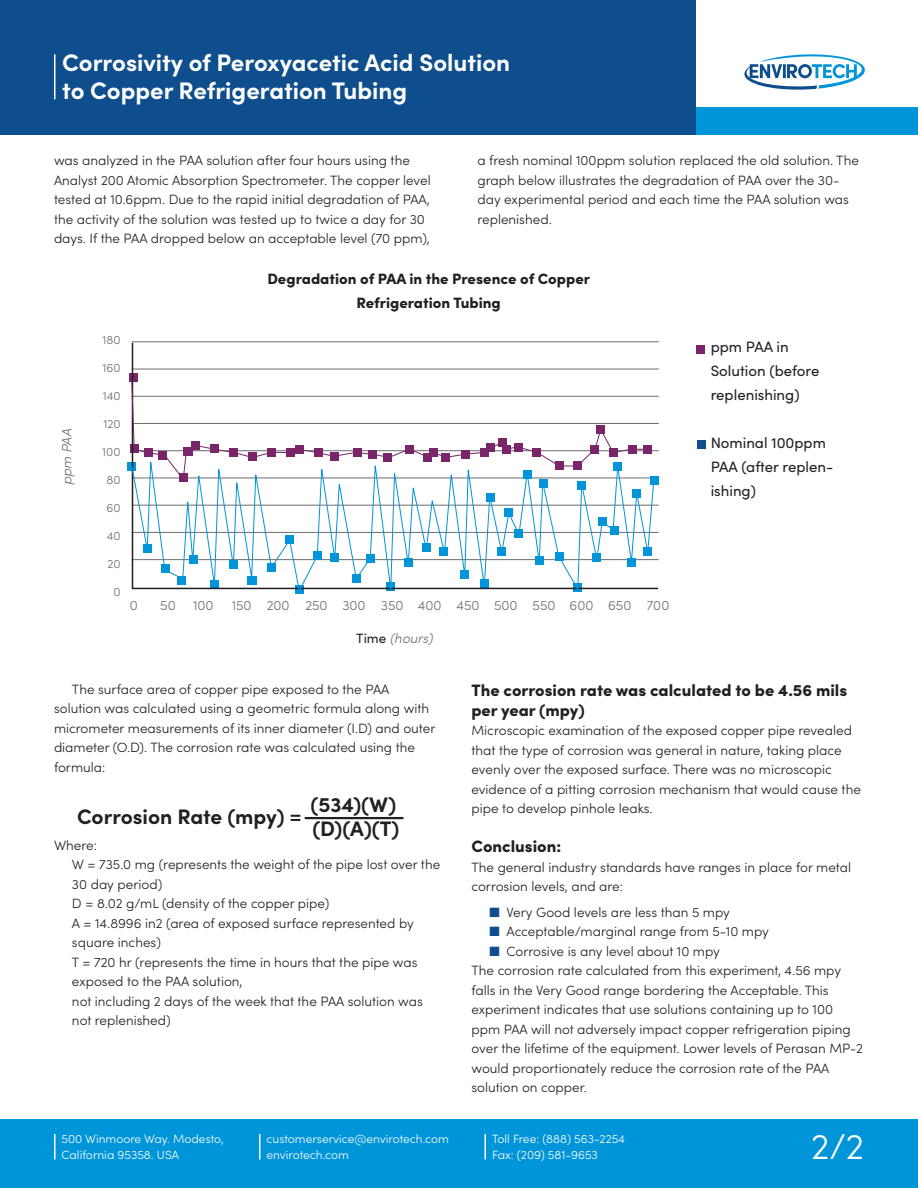
<style>
.page{position:relative;width:918px;height:1188px;background:#fff}
.page>*{position:absolute;margin:0;border:0;box-sizing:border-box;transform-origin:0 0}
.t1{font:300 36px "Sofia Pro";color:#fff}
.t2{font:700 24px/28.8px "Sofia Pro";color:#fff}
.t3{font:700 21px/23.5px "Sofia Pro";color:#231f20}
.t4{font:900 16.5px/19.5px "Sofia Pro";color:#231f20}
.t5{font:15px/24px "Sofia Pro";color:#231f20}
.t6{font:900 15px/24px "Sofia Pro";color:#231f20;text-align:center}
.t7{font:300 13.5px/19.5px "Sofia Pro";color:#231f20}
.t8{font:300 13.5px "Sofia Pro";color:#6c6d70}
.t9{font:italic 300 13.5px "Sofia Pro";color:#6c6d70}
.t10{font:300 12px/16.5px "Sofia Pro";color:#fff}
.t11{font:300 12px "Sofia Pro";color:#6c6d70}
.s1{font-weight:400;font-style:normal;color:#231f20}
.s2{color:#0f4e8c}
</style>
<div class="page">
<div style="left:0;top:1119px;width:918px;height:69px;background:#0095d9"></div>
<hr style="left:54px;top:1134px;width:2px;height:26px;background:#fff">
<hr style="left:259px;top:1134px;width:2px;height:26px;background:#fff">
<hr style="left:484px;top:1134px;width:2px;height:26px;background:#fff">
<div style="left:0;top:0;width:696px;height:135px;background:#0f4e8c"></div>
<div style="left:696px;top:107px;width:222px;height:28px;background:#0095d9"></div>
<svg style="left:744px;top:54px;width:121px;height:36px"></svg>
<hr style="left:54px;top:54px;width:2px;height:45px;background:#fff">
<div style="left:127px;top:462px;width:9px;height:9px;background:#0095d9"></div>
<div style="left:130px;top:444px;width:9px;height:9px;background:#782669"></div>
<div style="left:129px;top:373px;width:9px;height:9px;background:#782669"></div>
<div style="left:696px;top:345px;width:9px;height:9px;background:#782669"></div>
<div style="left:697px;top:440px;width:9px;height:9px;background:#0f4e8c"></div>
<svg style="left:131px;top:341px;width:528px;height:249px"></svg>
<svg style="left:131px;top:451px;width:524px;height:143px"></svg>
<svg style="left:131px;top:379px;width:519px;height:103px"></svg>
<div style="left:613px;top:462px;width:9px;height:9px;background:#0095d9"></div>
<hr style="left:305px;top:817px;width:98px;height:2px;background:#231f20">
<h2 class="t2" style="left:62px;top:46px;width:449px">Corrosivity of Peroxyacetic Acid Solution to Copper Refrigeration Tubing</h2>
<p class="t7" style="left:54px;top:150px;width:378px">was analyzed in the PAA solution after four hours using the Analyst 200 Atomic Absorption Spectrometer. The copper level tested at 10.6ppm. Due to the rapid initial degradation of PAA, the activity of the solution was tested up to twice a day for 30 days. If the PAA dropped below an acceptable level (70 ppm),</p>
<p class="t7" style="left:477px;top:150px;width:383px">a fresh nominal 100ppm solution replaced the old solution. The graph below illustrates the degradation of PAA over the 30- day experimental period and each time the PAA solution was replenished.</p>
<p class="t9" style="left:57px;top:485px;width:58px;rotate:-90deg">ppm PAA</p>
<p class="t11" style="left:102px;top:331px;width:20px">180</p>
<p class="t11" style="left:102px;top:359px;width:20px">160</p>
<p class="t11" style="left:103px;top:387px;width:19px">140</p>
<p class="t11" style="left:103px;top:415px;width:19px">120</p>
<p class="t11" style="left:102px;top:443px;width:20px">100</p>
<p class="t11" style="left:106px;top:471px;width:16px">80</p>
<p class="t11" style="left:107px;top:499px;width:16px">60</p>
<p class="t11" style="left:107px;top:527px;width:15px">40</p>
<p class="t11" style="left:107px;top:555px;width:15px">20</p>
<p class="t11" style="left:113px;top:583px;width:9px">0</p>
<p class="t6" style="left:267px;top:266px;width:324px">Degradation of PAA in the Presence of Copper<br>Refrigeration Tubing</p>
<p class="t8" style="left:130px;top:595px;width:10px">0</p>
<p class="t8" style="left:160px;top:595px;width:17px">50</p>
<p class="t8" style="left:193px;top:595px;width:22px">100</p>
<p class="t8" style="left:232px;top:595px;width:439px">150 200 250 300 350 400 450 500 550 600 650 700</p>
<p class="t9" style="left:356px;top:629px;width:78px"><span class="s1">Time</span> (hours)</p>
<p class="t5" style="left:711px;top:334px;width:110px">ppm PAA in<br>Solution (before replenishing)</p>
<p class="t5" style="left:711px;top:430px;width:124px">Nominal 100ppm<br>PAA (after replen&shy;ishing)</p>
<p class="t7" style="left:54px;top:679px;width:383px;text-indent:18px">The surface area of copper pipe exposed to the PAA solution was calculated using a geometric formula along with micrometer measurements of its inner diameter (I.D) and outer diameter (O.D). The corrosion rate was calculated using the formula:</p>
<h3 class="t3" style="left:77px;top:803px;width:226px">Corrosion Rate (mpy) =</h3>
<h3 class="t3" style="left:311px;top:791px;width:90px">(534)(W) (D)(A)(T)</h3>
<p class="t7" style="left:72px;top:835px;width:370px;text-indent:-18px">Where:<br>W = 735.0 mg (represents the weight of the pipe lost over the 30 day period)<br>D = 8.02 g/mL (density of the copper pipe)<br>A = 14.8996 in2 (area of exposed surface represented by square inches)<br>T = 720 hr (represents the time in hours that the pipe was exposed to the PAA solution,<br>not including 2 days of the week that the PAA solution was not replenished)</p>
<p class="t4" style="left:471px;top:679px;width:377px">The corrosion rate was calculated to be 4.56 mils per year (mpy)</p>
<p class="t7" style="left:471px;top:720px;width:391px">Microscopic examination of the exposed copper pipe revealed that the type of corrosion was general in nature, taking place evenly over the exposed surface. There was no microscopic evidence of a pitting corrosion mechanism that would cause the pipe to develop pinhole leaks.</p>
<p class="t4" style="left:471px;top:835px;width:91px">Conclusion:</p>
<p class="t7" style="left:471px;top:856px;width:381px">The general industry standards have ranges in place for metal corrosion levels, and are:</p>
<p class="t7" style="left:490px;top:901px;width:242px"><span class="s2">■</span> Very Good levels are less than 5 mpy</p>
<p class="t7" style="left:490px;top:921px;width:281px"><span class="s2">■</span> Acceptable/marginal range from 5-10 mpy</p>
<p class="t7" style="left:471px;top:940px;width:393px;text-indent:18px"><span class="s2">■</span> Corrosive is any level about 10 mpy<br>The corrosion rate calculated from this experiment, 4.56 mpy falls in the Very Good range bordering the Acceptable. This experiment indicates that use solutions containing up to 100 ppm PAA will not adversely impact copper refrigeration piping over the lifetime of the equipment. Lower levels of Perasan MP-2 would proportionately reduce the corrosion rate of the PAA solution on copper.</p>
<p class="t10" style="left:62px;top:1130px;width:164px">500 Winmoore Way. Modesto,<br>California 95358. USA</p>
<p class="t10" style="left:266px;top:1130px;width:184px">customerservice@envirotech.com envirotech.com</p>
<p class="t10" style="left:492px;top:1130px;width:135px">Toll Free: (888) 563-2254<br>Fax: (209) 581-9653</p>
<h1 class="t1" style="left:811px;top:1120px;width:54px">2/2</h1>
</div>
